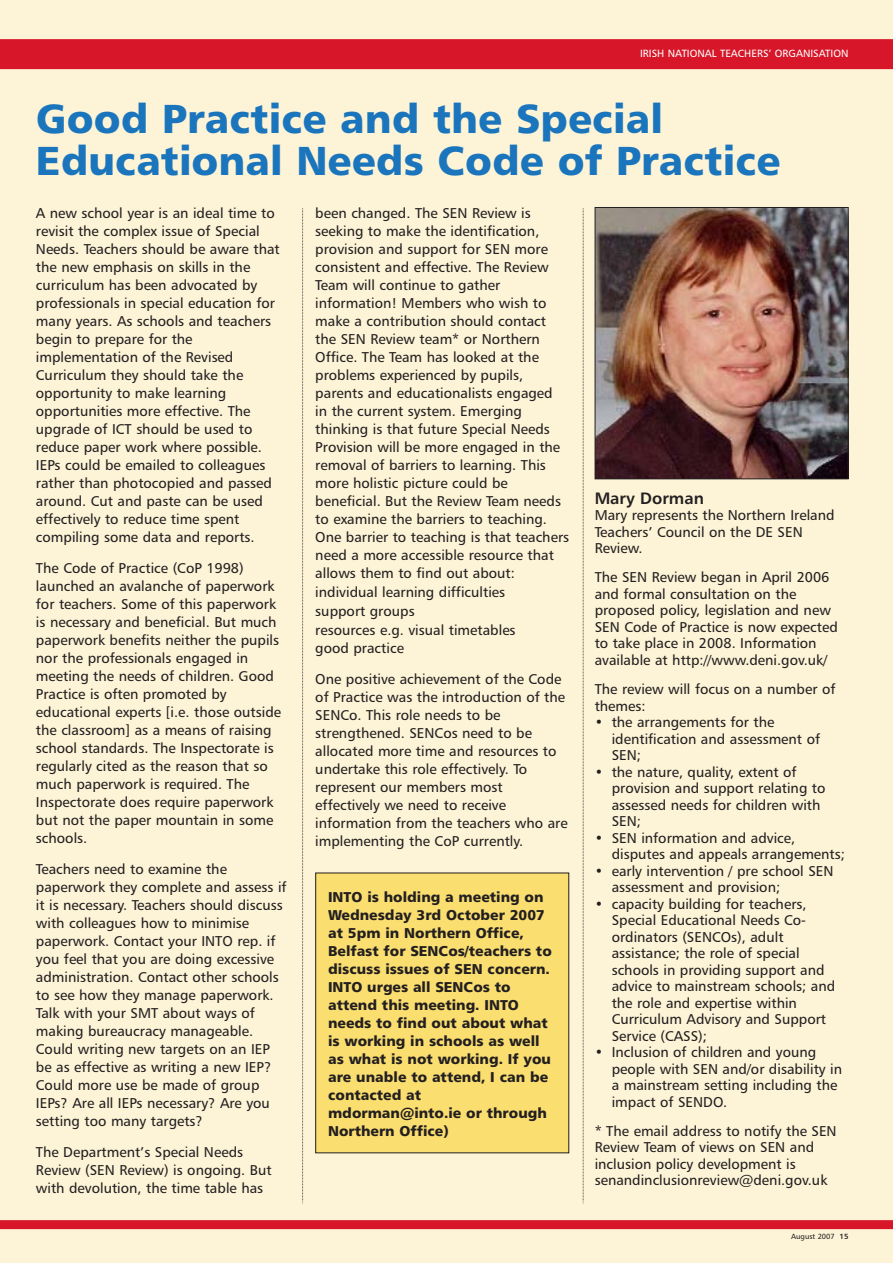
<style>
.page{position:relative;width:893px;height:1263px;background:#fff}
.page>*{position:absolute;margin:0;border:0;box-sizing:border-box;transform-origin:0 0}
.t1{font:40.5px/42px "Humanist 777 BT Black B";color:#1b75bc}
.t2{font:16.5px "Humanist 777 BT Bold B";color:#231f20}
.t3{font:14.25px/18px "Humanist 777 BT Roman B";color:#231f20}
.t4{font:14.25px/18px "Humanist 777 BT Black B";color:#231f20}
.t5{font:10.5px "Humanist 777 BT Roman B";color:#fff}
.t6{font:7.5px "Humanist 777 BT Roman B";color:#231f20}
.s1{font-family:"Humanist 777 BT Bold B"}
</style>
<div class="page">
<div style="left:0;top:0;width:892px;height:1263px;background:#fdf4d7"></div>
<div style="left:316px;top:873px;width:252px;height:280px;background:#fade70"></div>
<div style="left:0;top:39px;width:892px;height:30px;background:#d71729"></div>
<div style="left:0;top:1220px;width:892px;height:9px;background:#d71729"></div>
<svg style="left:302px;top:208px;width:1px;height:996px"></svg>
<svg style="left:582px;top:208px;width:1px;height:996px"></svg>
<img style="left:596px;top:209px;width:250px;height:268px">
<div style="left:594px;top:207px;width:254px;height:272px;border:1px solid #231f20"></div>
<p class="t5" style="left:640px;top:49px;width:210px">IRISH NATIONAL TEACHERS’ ORGANISATION</p>
<h1 class="t1" style="left:36px;top:100px;width:746px">Good Practice and the Special<br>Educational Needs Code of Practice</h1>
<p class="t3" style="left:36px;top:205px;width:245px">A new school year is an ideal time to revisit the complex issue of Special Needs. Teachers should be aware that the new emphasis on skills in the curriculum has been advocated by professionals in special education for many years. As schools and teachers begin to prepare for the implementation of the Revised Curriculum they should take the opportunity to make learning opportunities more effective. The upgrade of ICT should be used to reduce paper work where possible.<br>IEPs could be emailed to colleagues rather than photocopied and passed around. Cut and paste can be used effectively to reduce time spent compiling some data and reports.</p>
<p class="t3" style="left:36px;top:560px;width:247px">The Code of Practice (CoP 1998) launched an avalanche of paperwork for teachers. Some of this paperwork is necessary and beneficial. But much paperwork benefits neither the pupils nor the professionals engaged in meeting the needs of children. Good Practice is often promoted by educational experts [i.e. those outside the classroom] as a means of raising school standards. The Inspectorate is regularly cited as the reason that so much paperwork is required. The Inspectorate does require paperwork but not the paper mountain in some schools.</p>
<p class="t3" style="left:36px;top:861px;width:252px">Teachers need to examine the paperwork they complete and assess if it is necessary. Teachers should discuss with colleagues how to minimise paperwork. Contact your INTO rep. if you feel that you are doing excessive administration. Contact other schools to see how they manage paperwork.<br>Talk with your SMT about ways of making bureaucracy manageable.<br>Could writing new targets on an IEP be as effective as writing a new IEP?<br>Could more use be made of group IEPs? Are all IEPs necessary? Are you setting too many targets?</p>
<p class="t3" style="left:36px;top:1144px;width:237px">The Department’s Special Needs<br>Review (SEN Review) is ongoing. But with devolution, the time table has</p>
<p class="t3" style="left:315px;top:205px;width:255px">been changed. The SEN Review is seeking to make the identification, provision and support for SEN more consistent and effective. The Review Team will continue to gather information! Members who wish to make a contribution should contact the SEN Review team* or Northern Office. The Team has looked at the problems experienced by pupils, parents and educationalists engaged<br>in the current system. Emerging thinking is that future Special Needs Provision will be more engaged in the removal of barriers to learning. This more holistic picture could be beneficial. But the Review Team needs to examine the barriers to teaching.<br>One barrier to teaching is that teachers need a more accessible resource that allows them to find out about: individual learning difficulties<br>support groups<br>resources e.g. visual timetables<br>good practice</p>
<p class="t3" style="left:315px;top:671px;width:254px">One positive achievement of the Code of Practice was the introduction of the SENCo. This role needs to be strengthened. SENCos need to be allocated more time and resources to undertake this role effectively. To represent our members most effectively we need to receive information from the teachers who are implementing the CoP currently.</p>
<p class="t4" style="left:328px;top:890px;width:225px">INTO is holding a meeting on<br>Wednesday 3rd October 2007 at 5pm in Northern Office,<br>Belfast for SENCos/teachers to discuss issues of SEN concern.<br>INTO urges all SENCos to attend this meeting. INTO needs to find out about what is working in schools as well as what is not working. If you are unable to attend, I can be contacted at mdorman@into.ie or through<br>Northern Office)</p>
<p class="t2" style="left:594px;top:491px;width:111px">Mary Dorman</p>
<p class="t3" style="left:594px;top:508px;width:241px;line-height:16.5px">Mary represents the Northern Ireland<br>Teachers’ Council on the DE SEN<br>Review.</p>
<p class="t3" style="left:594px;top:570px;width:245px;line-height:16.5px">The SEN Review began in April 2006 and formal consultation on the proposed policy, legislation and new SEN Code of Practice is now expected to take place in 2008. Information available at http://www.deni.gov.uk/</p>
<p class="t3" style="left:594px;top:682px;width:242px;line-height:16.5px">The review will focus on a number of themes:</p>
<p class="t3" style="left:611px;top:715px;width:210px;line-height:16.5px;text-indent:-17px">• the arrangements for the identification and assessment of<br>SEN;</p>
<p class="t3" style="left:611px;top:764px;width:215px;line-height:16.5px;text-indent:-17px">• the nature, quality, extent of provision and support relating to assessed needs for children with<br>SEN;</p>
<p class="t3" style="left:611px;top:830px;width:235px;line-height:16.5px;text-indent:-17px">• SEN information and advice, disputes and appeals arrangements;</p>
<p class="t3" style="left:611px;top:863px;width:223px;line-height:16.5px;text-indent:-17px">• early intervention / pre school SEN assessment and provision;</p>
<p class="t3" style="left:611px;top:896px;width:225px;line-height:16.5px;text-indent:-17px">• capacity building for teachers,<br>Special Educational Needs Co&shy;ordinators (SENCOs), adult assistance; the role of special schools in providing support and advice to mainstream schools; and the role and expertise within<br>Curriculum Advisory and Support<br>Service (CASS);</p>
<p class="t3" style="left:611px;top:1045px;width:232px;line-height:16.5px;text-indent:-17px">• Inclusion of children and young people with SEN and/or disability in a mainstream setting including the impact of SENDO.</p>
<p class="t3" style="left:594px;top:1124px;width:243px;line-height:16.5px">* The email address to notify the SEN Review Team of views on SEN and inclusion policy development is senandinclusionreview@deni.gov.uk</p>
<p class="t6" style="left:791px;top:1233px;width:59px">August 2007 <span class="s1">15</span></p>
</div>
